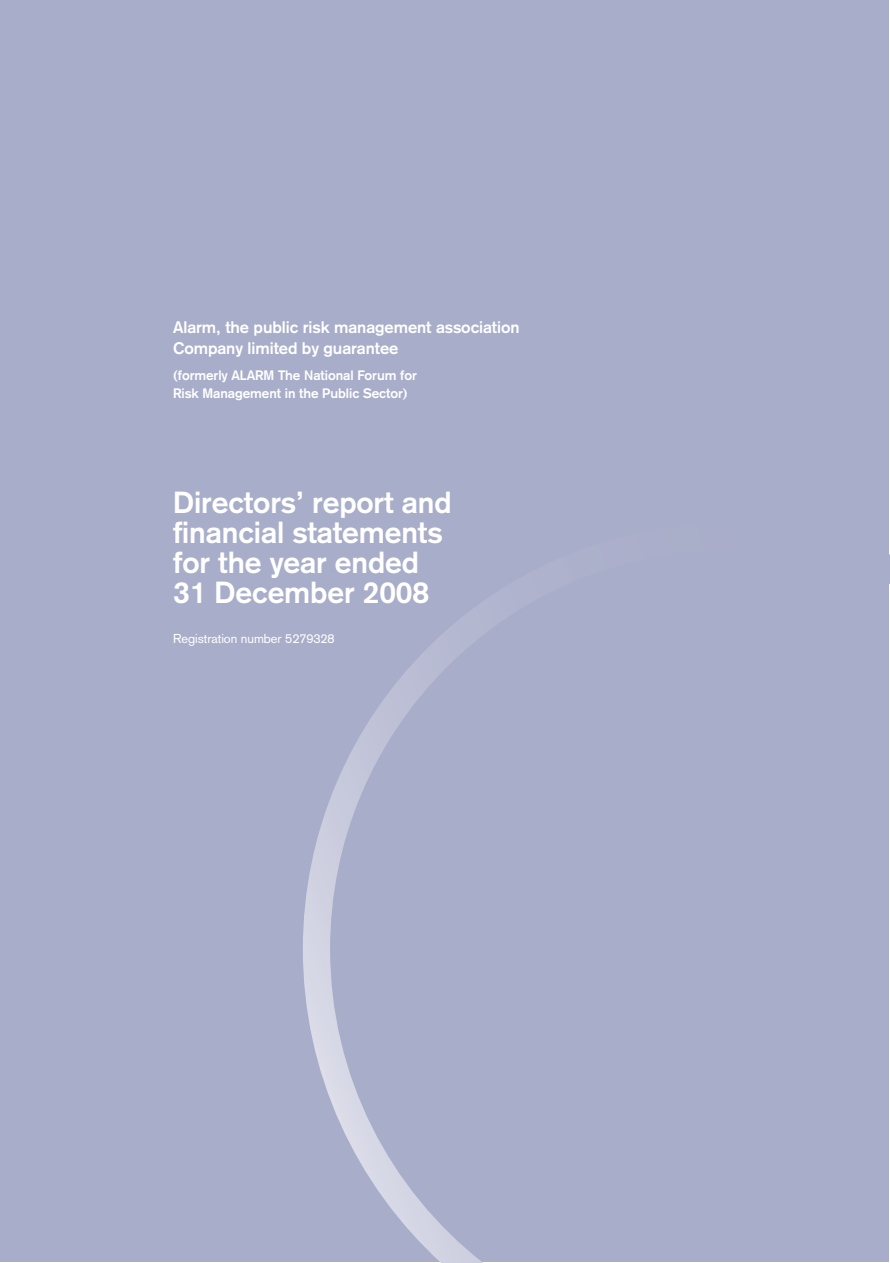
<style>
.page{position:relative;width:890px;height:1263px;background:#fff}
.page>*{position:absolute;margin:0;border:0;box-sizing:border-box;transform-origin:0 0}
.t1{font:700 30px/30px "Akzidenz Grotesk";letter-spacing:-.005em;color:#fff}
.t2{font:700 16.5px/21px "Akzidenz Grotesk";letter-spacing:-.005em;color:#fff}
.t3{font:700 13.5px/18px "Akzidenz Grotesk";letter-spacing:-.005em;color:#fff}
.t4{font:12.75px "Akzidenz Grotesk";letter-spacing:-.005em;color:#fff}
</style>
<div class="page">
<div style="left:0;top:1px;width:889px;height:1261px;background:#a8adc9"></div>
<svg style="left:303px;top:600px;width:192px;height:663px"></svg>
<p class="t2" style="left:173px;top:316px;width:348px">Alarm, the public risk management association<br>Company limited by guarantee</p>
<p class="t3" style="left:173px;top:366px;width:245px">(formerly ALARM The National Forum for<br>Risk Management in the Public Sector)</p>
<p class="t1" style="left:173px;top:487px;width:280px">Directors’ report and financial statements for the year ended<br>31 December 2008</p>
<p class="t4" style="left:173px;top:631px;width:163px">Registration number 5279328</p>
</div>
